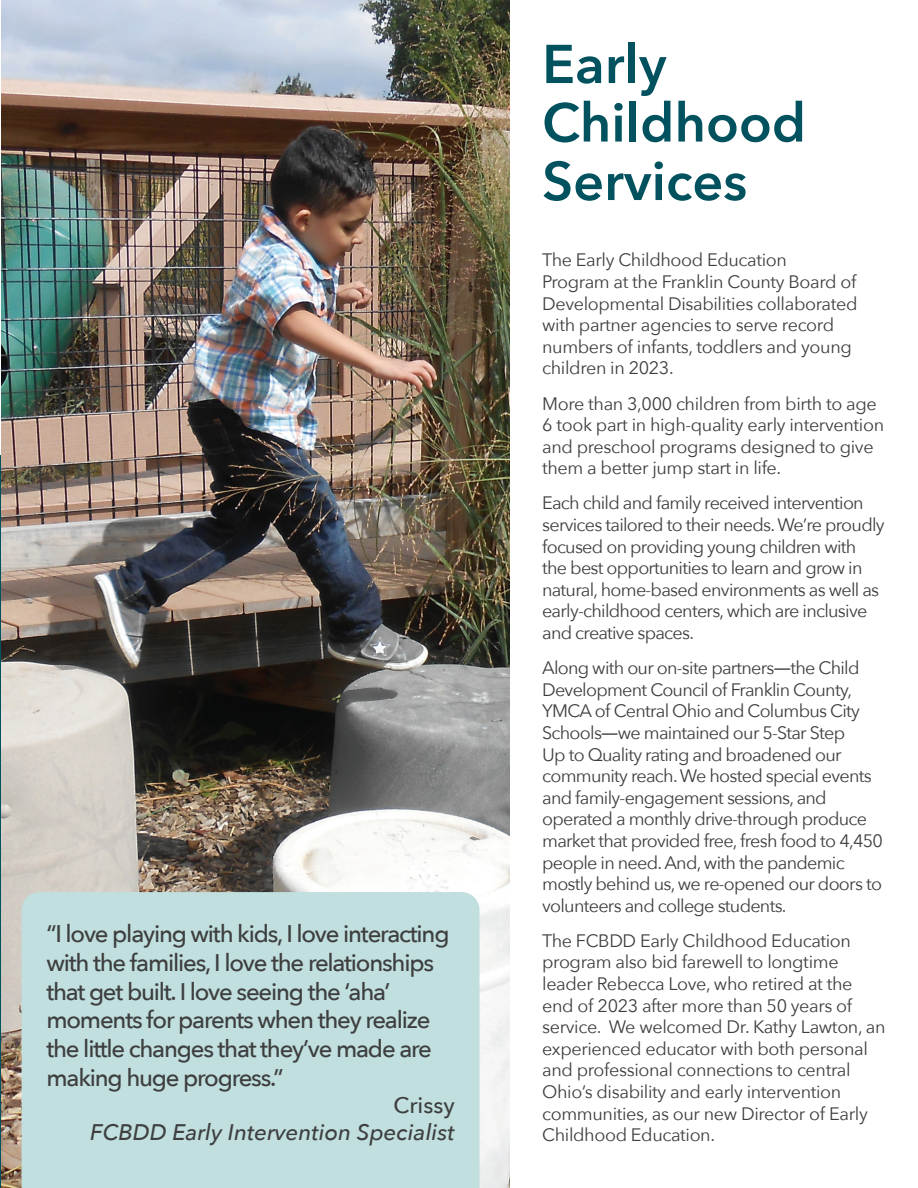
<style>
.page{position:relative;width:918px;height:1188px;background:#fff}
.page>*{position:absolute;margin:0;border:0;box-sizing:border-box;transform-origin:0 0}
.Main_Header_-_Blue{font:600 54px/58.5px "Avenir Next";color:#01525e}
.Subhead_-_Blue{font:500 24px/28.8px "Avenir Next";letter-spacing:-.05em;color:#3e3e3f}
.Subhead_-_Ital{font:italic 500 22.5px "Avenir Next";color:#3e3e3f}
.Subhead_-_Ital-2{font:500 22.5px "Avenir Next";color:#3e3e3f}
.Main_Text{font:18px/21.6px "Avenir Next";letter-spacing:-.04em;color:#3e3e3f}
.Main_Text-2{font:18px/21.6px "Avenir Next";letter-spacing:-.02em;color:#3e3e3f}
.s1{font-family:"Open Sans";font-style:italic}
</style>
<div class="page">
<hr style="left:0;top:455px;width:2px;height:733px;background:#01525e">
<img style="left:2px;top:0;width:507px;height:1188px">
<div style="left:22px;top:892px;width:458px;height:296px;background:#c0dfde"></div>
<h2 class="Subhead_-_Blue" style="left:46px;top:918px;width:405px">“I love playing with kids, I love interacting with the families, I love the relationships that get built. I love seeing the ‘aha’ moments for parents when they realize the little changes that they’ve made are making huge progress.”</h2>
<p class="Subhead_-_Ital-2" style="left:393px;top:1086px;width:63px">Crissy</p>
<p class="Subhead_-_Ital" style="left:90px;top:1113px;width:366px">FCBDD Early Intervention Specialist</p>
<p class="Main_Header_-_Blue" style="left:542px;top:34px;width:265px">Early<br>Childhood<br>Services</p>
<p class="Main_Text-2" style="left:542px;top:249px;width:317px">The Early Childhood Education Program at the Franklin County Board of Developmental Disabilities collaborated with partner agencies to serve record numbers of infants, toddlers and young children in 2023.</p>
<p class="Main_Text-2" style="left:542px;top:392px;width:343px">More than 3,000 children from birth to age 6 took part in high-quality early intervention and preschool programs designed to give them a better jump start in life.</p>
<p class="Main_Text" style="left:542px;top:492px;width:344px">Each child and family received intervention services tailored to their needs. We’re proudly focused on providing young children with the best opportunities to learn and grow in natural, home-based environments as well as early-childhood centers, which are inclusive and creative spaces.</p>
<p class="Main_Text" style="left:542px;top:656px;width:342px">Along with our on-site partners<span class="s1">―</span>the Child Development Council of Franklin County, YMCA of Central Ohio and Columbus City Schools<span class="s1">―</span>we maintained our 5-Star Step<br>Up to Quality rating and broadened our community reach. We hosted special events and family-engagement sessions, and operated a monthly drive-through produce market that provided free, fresh food to 4,450 people in need. And, with the pandemic mostly behind us, we re-opened our doors to volunteers and college students.</p>
<p class="Main_Text-2" style="left:542px;top:929px;width:345px">The FCBDD Early Childhood Education program also bid farewell to longtime leader Rebecca Love, who retired at the end of 2023 after more than 50 years of service. We welcomed Dr. Kathy Lawton, an experienced educator with both personal and professional connections to central Ohio’s disability and early intervention communities, as our new Director of Early Childhood Education.</p>
</div>
